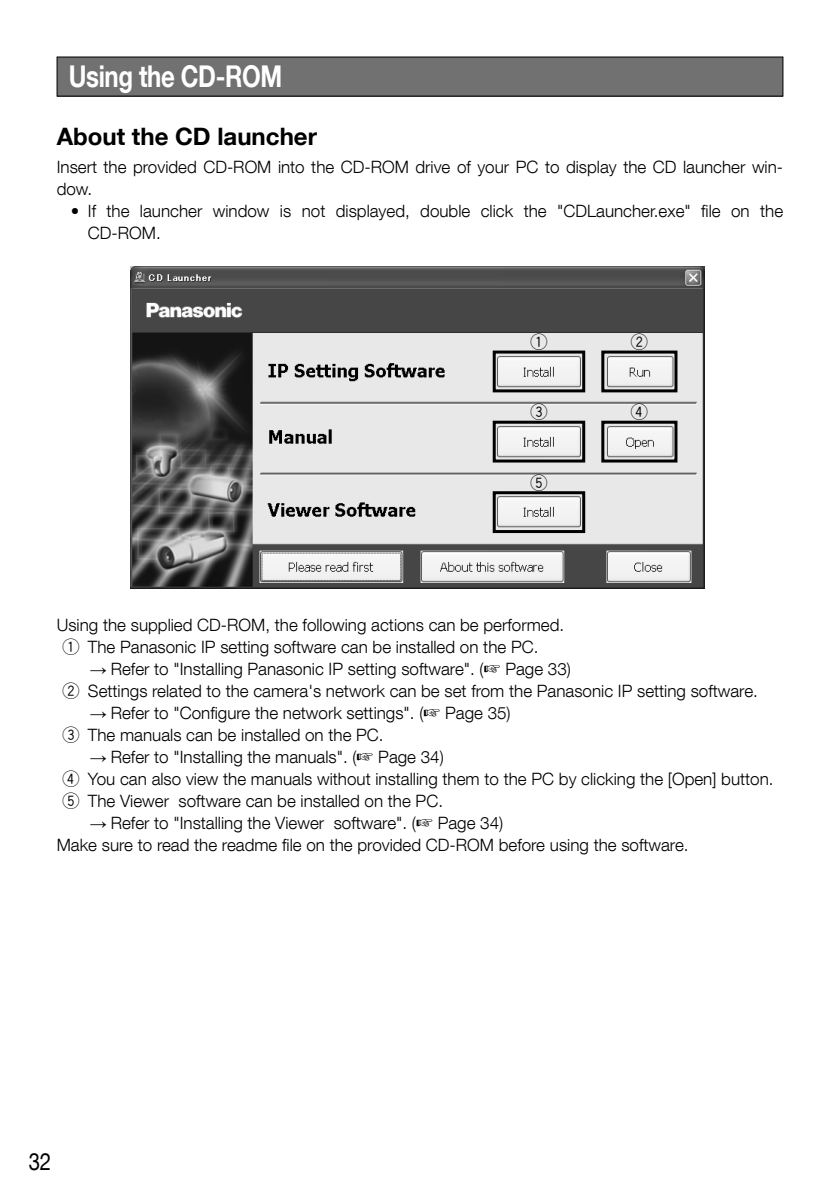
<style>
.page{position:relative;width:840px;height:1191px;background:#fff}
.page>*{position:absolute;margin:0;border:0;box-sizing:border-box;transform-origin:0 0}
.t1{font:700 30px "Helvetica Neue LT Com";letter-spacing:-.015em;color:#fff;scale:.8 1}
.t2{font:700 24px "Helvetica Neue LT Com";color:#000}
.t3{font:24px "Helvetica Neue LT Com";color:#000;scale:.85 1}
.t4{font:300 17px/22px "Helvetica Neue LT Com";color:#000}
.t5{font:17px "Gth Hround";color:#000}
.s1{font-family:"Gth Hround";font-weight:400}
.s2{font-family:"Arial Narrow";font-weight:400}
</style>
<div class="page">
<div style="left:57px;top:57px;width:725px;height:39px;background:#717171"></div>
<div style="left:57px;top:57px;width:725px;height:39px;border:1px solid #000"></div>
<img style="left:130px;top:266px;width:573px;height:322px">
<div style="left:492px;top:350px;width:93px;height:42px;border:3px solid #000"></div>
<div style="left:492px;top:421px;width:93px;height:41px;border:3px solid #000"></div>
<div style="left:492px;top:491px;width:93px;height:42px;border:3px solid #000"></div>
<div style="left:601px;top:350px;width:76px;height:42px;border:3px solid #000"></div>
<div style="left:601px;top:421px;width:76px;height:41px;border:3px solid #000"></div>
<h1 class="t1" style="left:69px;top:58px;width:268px">Using the CD-ROM</h1>
<h2 class="t2" style="left:57px;top:122px;width:262px">About the CD launcher</h2>
<p class="t4" style="left:57px;top:156px;width:727px">Insert the provided CD-ROM into the CD-ROM drive of your PC to display the CD launcher win&shy;dow.</p>
<p class="t4" style="left:88px;top:200px;width:696px;text-indent:-17px">• If the launcher window is not displayed, double click the "CDLauncher.exe" file on the<br>CD-ROM.</p>
<p class="t5" style="left:530px;top:333px;width:18px">Q</p>
<p class="t5" style="left:530px;top:403px;width:18px">E</p>
<p class="t5" style="left:530px;top:474px;width:18px">T</p>
<p class="t5" style="left:630px;top:333px;width:18px">W</p>
<p class="t5" style="left:630px;top:403px;width:18px">R</p>
<p class="t4" style="left:62px;top:614px;width:503px;text-indent:-6px">Using the supplied CD-ROM, the following actions can be performed.<br><span class="s1">Q</span> The Panasonic IP setting software can be installed on the PC.</p>
<p class="t4" style="left:62px;top:658px;width:696px;text-indent:27px"><span class="s2">→</span> Refer to "Installing Panasonic IP setting software". (☞ Page 33)<br><span class="s1">W</span> Settings related to the camera's network can be set from the Panasonic IP setting software.</p>
<p class="t4" style="left:62px;top:702px;width:449px;text-indent:27px"><span class="s2">→</span> Refer to "Configure the network settings". (☞ Page 35)<br><span class="s1">E</span> The manuals can be installed on the PC.</p>
<p class="t4" style="left:62px;top:746px;width:712px;text-indent:27px"><span class="s2">→</span> Refer to "Installing the manuals". (☞ Page 34)<br><span class="s1">R</span> You can also view the manuals without installing them to the PC by clicking the [Open] button.<br><span class="s1">T</span> The Viewer software can be installed on the PC.</p>
<p class="t4" style="left:57px;top:812px;width:633px;text-indent:33px"><span class="s2">→</span> Refer to "Installing the Viewer software". (☞ Page 34)<br>Make sure to read the readme file on the provided CD-ROM before using the software.</p>
<h2 class="t3" style="left:29px;top:1146px;width:28px">32</h2>
</div>
